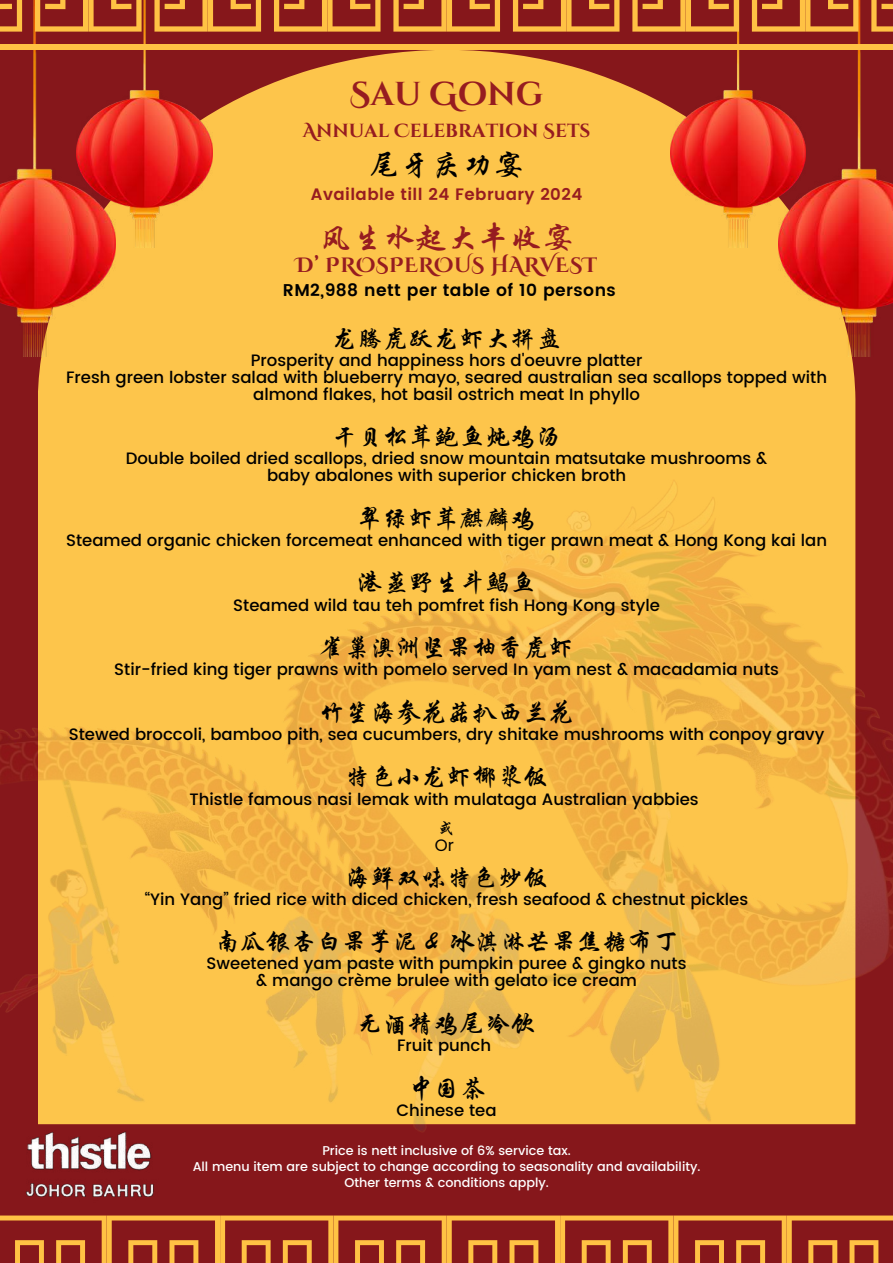
<style>
.page{position:relative;width:893px;height:1263px;background:#86171b}
.page>*{position:absolute;margin:0;border:0;box-sizing:border-box;transform-origin:0 0}
.t1{font:700 33.08px "Cinzel Decorative";color:#961c20}
.t2{font:31.05px "ST Xingkai";letter-spacing:.025em;color:#961c20}
.t3{font:30.15px "ST Xingkai";letter-spacing:.025em;color:#000}
.t4{font:25.5px "ST Xingkai";color:#000}
.t5{font:700 20.7px "Cinzel Decorative";letter-spacing:.025em;color:#961c20}
.t6{font:700 18.9px "Cinzel Decorative";color:#961c20}
.t7{font:600 17.02px "Poppins";letter-spacing:.025em;color:#000}
.t8{font:600 16.58px "Poppins";letter-spacing:.025em;color:#961c20}
.t9{font:500 16.5px/16.9px "Poppins";color:#000;text-align:center}
.t10{font:16.5px "Poppins";color:#000}
.t11{font:16.5px "ST Xingkai";color:#000}
.t12{font:500 12.75px/15.8px "Poppins";color:#fff;text-align:center}
</style>
<div class="page">
<div style="left:38px;top:50px;width:817px;height:429px;background:#fdc54b"></div>
<img style="left:0;top:32px;width:115px;height:324px">
<img style="left:77px;top:32px;width:135px;height:215px">
<img style="left:670px;top:32px;width:108px;height:215px">
<img style="left:778px;top:32px;width:115px;height:324px">
<img style="left:0;top:479px;width:893px;height:653px">
<div style="left:0;top:45px;width:88px;height:5px;background:#ffc244"></div>
<div style="left:88px;top:45px;width:119px;height:5px;background:#ffc244"></div>
<div style="left:207px;top:45px;width:120px;height:5px;background:#ffc244"></div>
<div style="left:327px;top:45px;width:119px;height:5px;background:#ffc244"></div>
<div style="left:446px;top:45px;width:119px;height:5px;background:#ffc244"></div>
<div style="left:566px;top:45px;width:119px;height:5px;background:#ffc244"></div>
<div style="left:685px;top:45px;width:119px;height:5px;background:#ffc244"></div>
<svg style="left:0;top:0;width:893px;height:32px"></svg>
<div style="left:805px;top:45px;width:88px;height:5px;background:#ffc244"></div>
<img style="left:20px;top:1124px;width:138px;height:73px">
<svg style="left:0;top:1215px;width:893px;height:48px"></svg>
<h1 class="t1" style="left:350px;top:72px;width:195px">Sau Gong</h1>
<p class="t6" style="left:303px;top:119px;width:289px">Annual Celebration Sets</p>
<h3 class="t3" style="left:370px;top:150px;width:155px">尾牙庆功宴</h3>
<p class="t8" style="left:311px;top:185px;width:273px">Available till 24 February 2024</p>
<h2 class="t2" style="left:320px;top:222px;width:255px">风生水起大丰收宴</h2>
<p class="t5" style="left:296px;top:251px;width:303px">D’ PROSPEROUS HARVEST</p>
<p class="t7" style="left:283px;top:281px;width:334px">RM2,988 nett per table of 10 persons</p>
<h3 class="t4" style="left:332px;top:325px;width:231px">龙腾虎跃龙虾大拼盘</h3>
<p class="t9" style="left:66px;top:352px;width:762px">Prosperity and happiness hors d'oeuvre platter<br>Fresh green lobster salad with blueberry mayo, seared australian sea scallops topped with almond flakes, hot basil ostrich meat In phyllo</p>
<h3 class="t4" style="left:332px;top:424px;width:231px">干贝松茸鲍鱼炖鸡汤</h3>
<p class="t9" style="left:126px;top:450px;width:643px">Double boiled dried scallops, dried snow mountain matsutake mushrooms &amp; baby abalones with superior chicken broth</p>
<h3 class="t4" style="left:357px;top:505px;width:180px">翠绿虾茸麒麟鸡</h3>
<p class="t9" style="left:66px;top:532px;width:762px">Steamed organic chicken forcemeat enhanced with tiger prawn meat &amp; Hong Kong kai lan</p>
<h3 class="t4" style="left:357px;top:570px;width:180px">港蒸野生斗鲳鱼</h3>
<p class="t9" style="left:233px;top:596px;width:428px">Steamed wild tau teh pomfret fish Hong Kong style</p>
<h3 class="t4" style="left:319px;top:634px;width:256px">雀巢澳洲坚果柚香虎虾</h3>
<p class="t9" style="left:114px;top:661px;width:666px">Stir-fried king tiger prawns with pomelo served In yam nest &amp; macadamia nuts</p>
<h3 class="t4" style="left:319px;top:699px;width:256px">竹笙海参花菇扒西兰花</h3>
<p class="t9" style="left:69px;top:726px;width:757px">Stewed broccoli, bamboo pith, sea cucumbers, dry shitake mushrooms with conpoy gravy</p>
<h3 class="t4" style="left:344px;top:764px;width:205px">特色小龙虾椰浆饭</h3>
<p class="t9" style="left:189px;top:790px;width:511px">Thistle famous nasi lemak with mulataga Australian yabbies</p>
<p class="t11" style="left:438px;top:819px;width:18px">或</p>
<p class="t10" style="left:435px;top:833px;width:21px">Or</p>
<h3 class="t4" style="left:344px;top:864px;width:205px">海鲜双味特色炒饭</h3>
<p class="t9" style="left:145px;top:891px;width:605px">“Yin Yang” fried rice with diced chicken, fresh seafood &amp; chestnut pickles</p>
<h3 class="t4" style="left:214px;top:929px;width:466px">南瓜银杏白果芋泥 &amp; 冰淇淋芒果焦糖布丁</h3>
<p class="t9" style="left:207px;top:955px;width:481px">Sweetened yam paste with pumpkin puree &amp; gingko nuts &amp; mango crème brulee with gelato ice cream</p>
<h3 class="t4" style="left:357px;top:1010px;width:180px">无酒精鸡尾冷饮</h3>
<p class="t9" style="left:397px;top:1037px;width:96px">Fruit punch</p>
<h3 class="t4" style="left:408px;top:1075px;width:78px">中国茶</h3>
<p class="t9" style="left:396px;top:1101px;width:102px">Chinese tea</p>
<p class="t12" style="left:193px;top:1143px;width:509px">Price is nett inclusive of 6% service tax.<br>All menu item are subject to change according to seasonality and availability.<br>Other terms &amp; conditions apply.</p>
</div>
